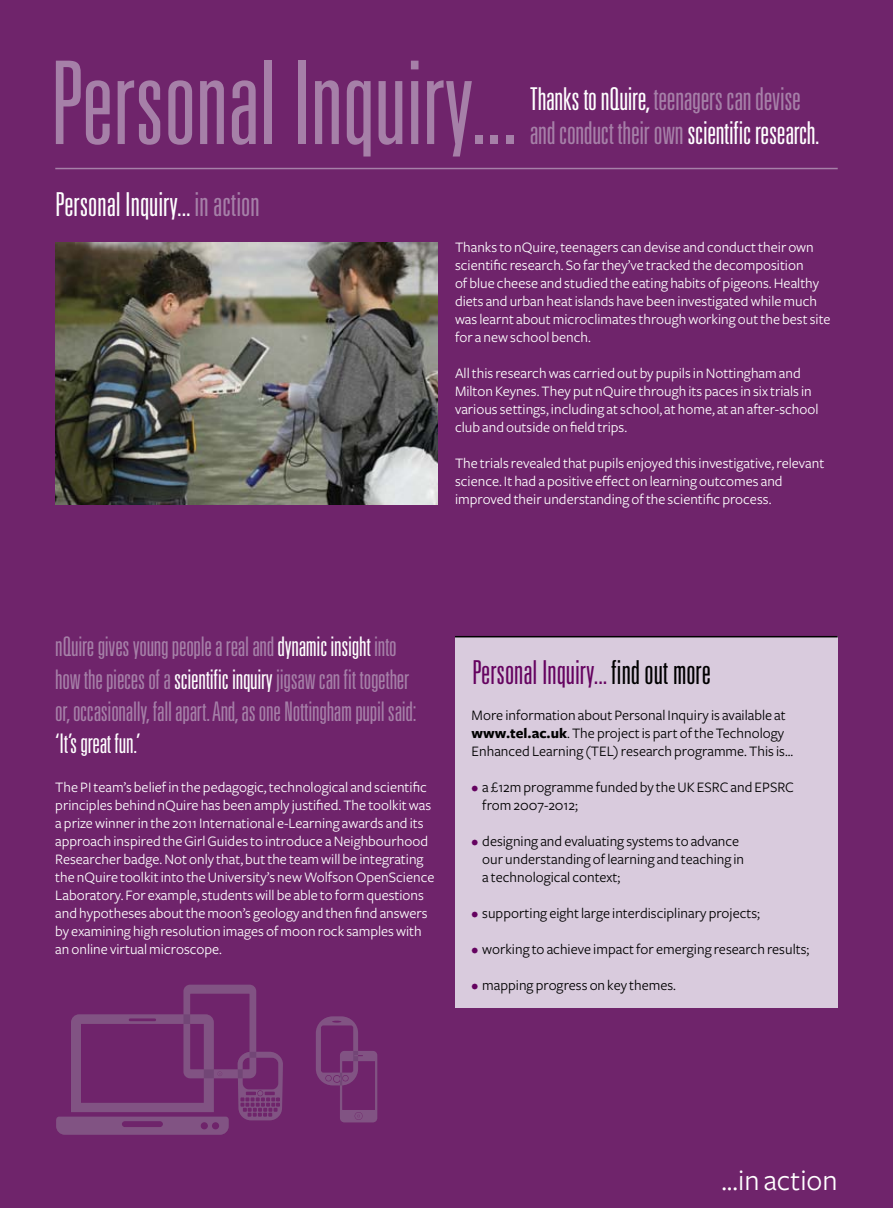
<style>
.page{position:relative;width:893px;height:1208px;background:#6f246b}
.page>*{position:absolute;margin:0;border:0;box-sizing:border-box;transform-origin:0 0}
.t1{font:300 ultra-condensed 115.5px "Univers LT Std";letter-spacing:-.005em;color:#a680a8}
.t2{font:300 ultra-condensed 33px "Univers LT Std";color:#650360}
.t3{font:300 ultra-condensed 33px "Univers LT Std";color:#fff}
.t4{font:300 ultra-condensed 31.5px/34.5px "Univers LT Std";letter-spacing:-.01em;color:#a680a8}
.t5{font:30px "Freight Sans";color:#fff}
.t6{font:300 ultra-condensed 27px/32.4px "Univers LT Std";letter-spacing:-.01em;color:#a680a8}
.t7{font:300 ultra-condensed 27px "Univers LT Std";letter-spacing:-.01em;color:#fff}
.t8{font:15px/18px "Freight Sans";color:#fff}
.t9{font:15px/18px "Freight Sans";color:#000}
.s1{color:#a680a8}
.s2{color:#fff}
.s3{color:#000}
.s4{font-weight:700}
.s5{color:#650360}
</style>
<div class="page">
<hr style="left:55px;top:168px;width:783px;height:1px;background:#a680a8">
<img style="left:55px;top:243px;width:383px;height:261px">
<svg style="left:56px;top:984px;width:227px;height:150px"></svg>
<svg style="left:316px;top:1016px;width:61px;height:106px"></svg>
<div style="left:455px;top:636px;width:383px;height:372px;background:#d9cbdd"></div>
<hr style="left:455px;top:636px;width:383px;height:1px;background:#000">
<h1 class="t1" style="left:50px;top:43px;width:469px">Personal Inquiry...</h1>
<h2 class="t3" style="left:55px;top:187px;width:206px">Personal Inquiry... <span class="s1">in action</span></h2>
<h3 class="t4" style="left:530px;top:81px;width:291px"><span class="s2">Thanks to nQuire,</span>teenagers can devise and conduct their own <span class="s2">scientific research.</span></h3>
<p class="t8" style="left:455px;top:238px;width:377px">Thanks to nQuire, teenagers can devise and conduct their own scientific research. So far they’ve tracked the decomposition<br>of blue cheese and studied the eating habits of pigeons. Healthy diets and urban heat islands have been investigated while much was learnt about microclimates through working out the best site for a new school bench.</p>
<p class="t8" style="left:455px;top:364px;width:365px">All this research was carried out by pupils in Nottingham and Milton Keynes. They put nQuire through its paces in six trials in various settings, including at school, at home, at an after-school club and outside on field trips.</p>
<p class="t8" style="left:455px;top:454px;width:371px">The trials revealed that pupils enjoyed this investigative, relevant science. It had a positive effect on learning outcomes and improved their understanding of the scientific process.</p>
<h3 class="t6" style="left:55px;top:630px;width:363px">nQuire gives young people a real and<span class="s2">dynamic insight</span> into how the pieces of a <span class="s2">scientific inquiry</span>jigsaw can fit together or, occasionally, fall apart. And, as one Nottingham pupil said:</h3>
<h3 class="t7" style="left:55px;top:730px;width:87px">‘It’s great fun.’</h3>
<p class="t8" style="left:55px;top:778px;width:381px">The PI team’s belief in the pedagogic, technological and scientific principles behind nQuire has been amply justified. The toolkit was a prize winner in the 2011 International e-Learning awards and its approach inspired the Girl Guides to introduce a Neighbourhood Researcher badge. Not only that, but the team will be integrating the nQuire toolkit into the University’s new Wolfson OpenScience Laboratory. For example, students will be able to form questions and hypotheses about the moon’s geology and then find answers by examining high resolution images of moon rock samples with an online virtual microscope.</p>
<h2 class="t2" style="left:472px;top:655px;width:240px">Personal Inquiry...<span class="s3">find out more</span></h2>
<p class="t9" style="left:472px;top:706px;width:323px">More information about Personal Inquiry is available at <span class="s4">www.tel.ac.uk</span>. The project is part of the Technology<br>Enhanced Learning (TEL) research programme. This is...</p>
<p class="t9" style="left:482px;top:778px;width:313px;text-indent:-11px"><span class="s5">•</span> a £12m programme funded by the UK ESRC and EPSRC from 2007-2012;</p>
<p class="t9" style="left:482px;top:832px;width:263px;text-indent:-11px"><span class="s5">•</span> designing and evaluating systems to advance our understanding of learning and teaching in a technological context;</p>
<p class="t9" style="left:472px;top:904px;width:290px"><span class="s5">•</span> supporting eight large interdisciplinary projects;</p>
<p class="t9" style="left:472px;top:940px;width:339px"><span class="s5">•</span> working to achieve impact for emerging research results;</p>
<p class="t9" style="left:472px;top:976px;width:206px"><span class="s5">•</span> mapping progress on key themes.</p>
<h3 class="t5" style="left:721px;top:1163px;width:118px">...in action</h3>
</div>
